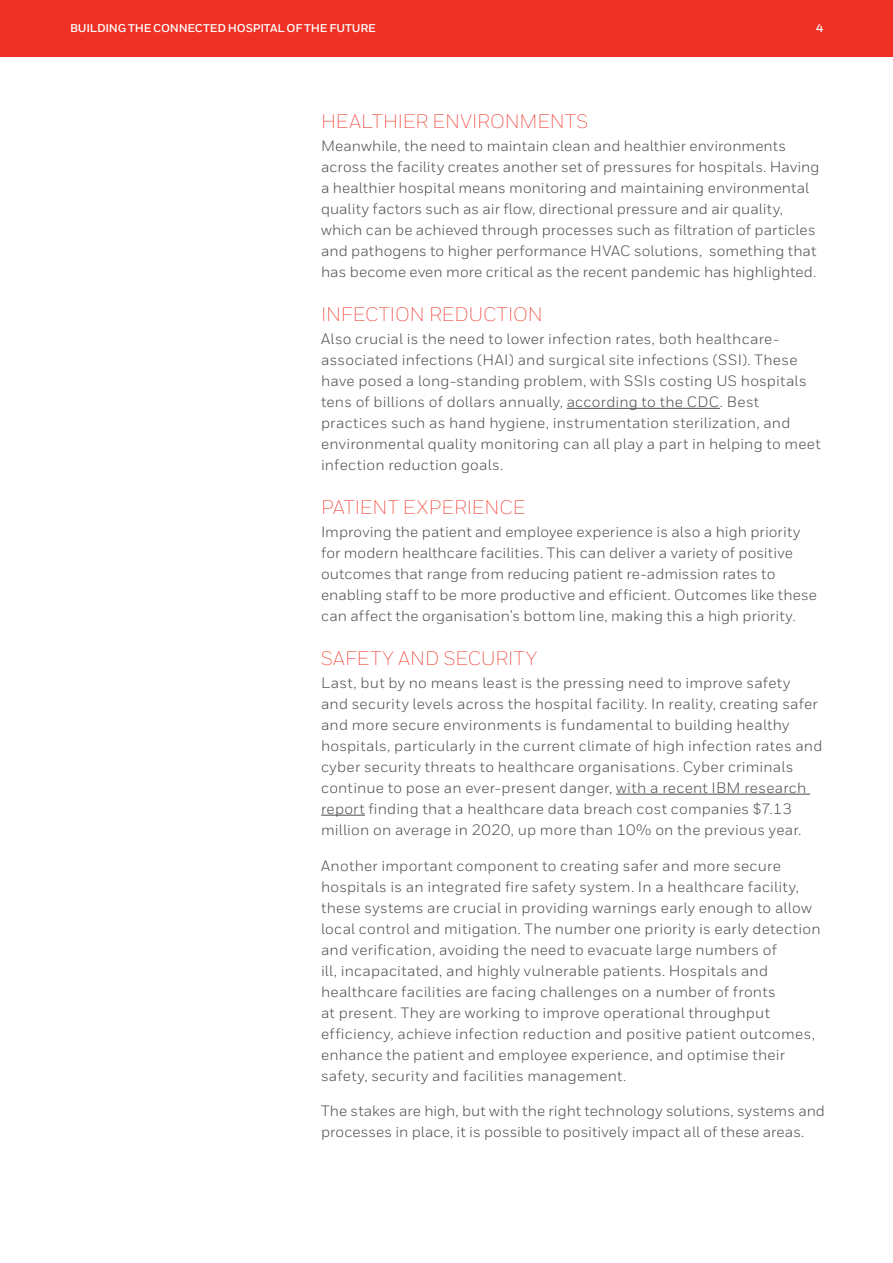
<style>
.page{position:relative;width:893px;height:1263px;background:#fff}
.page>*{position:absolute;margin:0;border:0;box-sizing:border-box;transform-origin:0 0}
.Crosshead{font:300 19.5px "Honeywell Sans";color:#ee3124}
.Body{font:15px/21px "Honeywell Sans";letter-spacing:.01em;color:#4d4d4d}
.t1{font:700 11.25px "Honeywell Sans";letter-spacing:-.02em;color:#fff}
</style>
<div class="page">
<div style="left:0;top:0;width:893px;height:56px;background:#ee3124"></div>
<hr style="left:567px;top:408px;width:153px;height:1px;background:#4d4d4d">
<hr style="left:616px;top:794px;width:194px;height:1px;background:#4d4d4d">
<hr style="left:321px;top:815px;width:44px;height:1px;background:#4d4d4d">
<p class="t1" style="left:70px;top:21px;width:307px">BUILDING THE CONNECTED HOSPITAL OF THE FUTURE</p>
<p class="t1" style="left:816px;top:21px;width:9px">4</p>
<p class="Crosshead" style="left:321px;top:110px;width:269px">HEALTHIER ENVIRONMENTS</p>
<p class="Body" style="left:321px;top:135px;width:500px">Meanwhile, the need to maintain clean and healthier environments across the facility creates another set of pressures for hospitals. Having a healthier hospital means monitoring and maintaining environmental quality factors such as air flow, directional pressure and air quality, which can be achieved through processes such as filtration of particles and pathogens to higher performance HVAC solutions, something that has become even more critical as the recent pandemic has highlighted.</p>
<p class="Crosshead" style="left:321px;top:303px;width:223px">INFECTION REDUCTION</p>
<p class="Body" style="left:321px;top:328px;width:501px">Also crucial is the need to lower infection rates, both healthcare&shy;associated infections (HAI) and surgical site infections (SSI). These have posed a long-standing problem, with SSIs costing US hospitals tens of billions of dollars annually, according to the CDC. Best practices such as hand hygiene, instrumentation sterilization, and environmental quality monitoring can all play a part in helping to meet infection reduction goals.</p>
<p class="Crosshead" style="left:321px;top:496px;width:206px">PATIENT EXPERIENCE</p>
<p class="Body" style="left:321px;top:521px;width:497px">Improving the patient and employee experience is also a high priority for modern healthcare facilities. This can deliver a variety of positive outcomes that range from reducing patient re-admission rates to enabling staff to be more productive and efficient. Outcomes like these can affect the organisation’s bottom line, making this a high priority.</p>
<p class="Crosshead" style="left:321px;top:647px;width:218px">SAFETY AND SECURITY</p>
<p class="Body" style="left:321px;top:672px;width:503px">Last, but by no means least is the pressing need to improve safety<br>and security levels across the hospital facility. In reality, creating safer and more secure environments is fundamental to building healthy hospitals, particularly in the current climate of high infection rates and cyber security threats to healthcare organisations. Cyber criminals continue to pose an ever-present danger, with a recent IBM research report finding that a healthcare data breach cost companies $7.13 million on average in 2020, up more than 10% on the previous year.</p>
<p class="Body" style="left:321px;top:855px;width:501px">Another important component to creating safer and more secure hospitals is an integrated fire safety system. In a healthcare facility, these systems are crucial in providing warnings early enough to allow local control and mitigation. The number one priority is early detection and verification, avoiding the need to evacuate large numbers of<br>ill, incapacitated, and highly vulnerable patients. Hospitals and healthcare facilities are facing challenges on a number of fronts<br>at present. They are working to improve operational throughput efficiency, achieve infection reduction and positive patient outcomes, enhance the patient and employee experience, and optimise their safety, security and facilities management.</p>
<p class="Body" style="left:321px;top:1101px;width:505px">The stakes are high, but with the right technology solutions, systems and processes in place, it is possible to positively impact all of these areas.</p>
</div>
